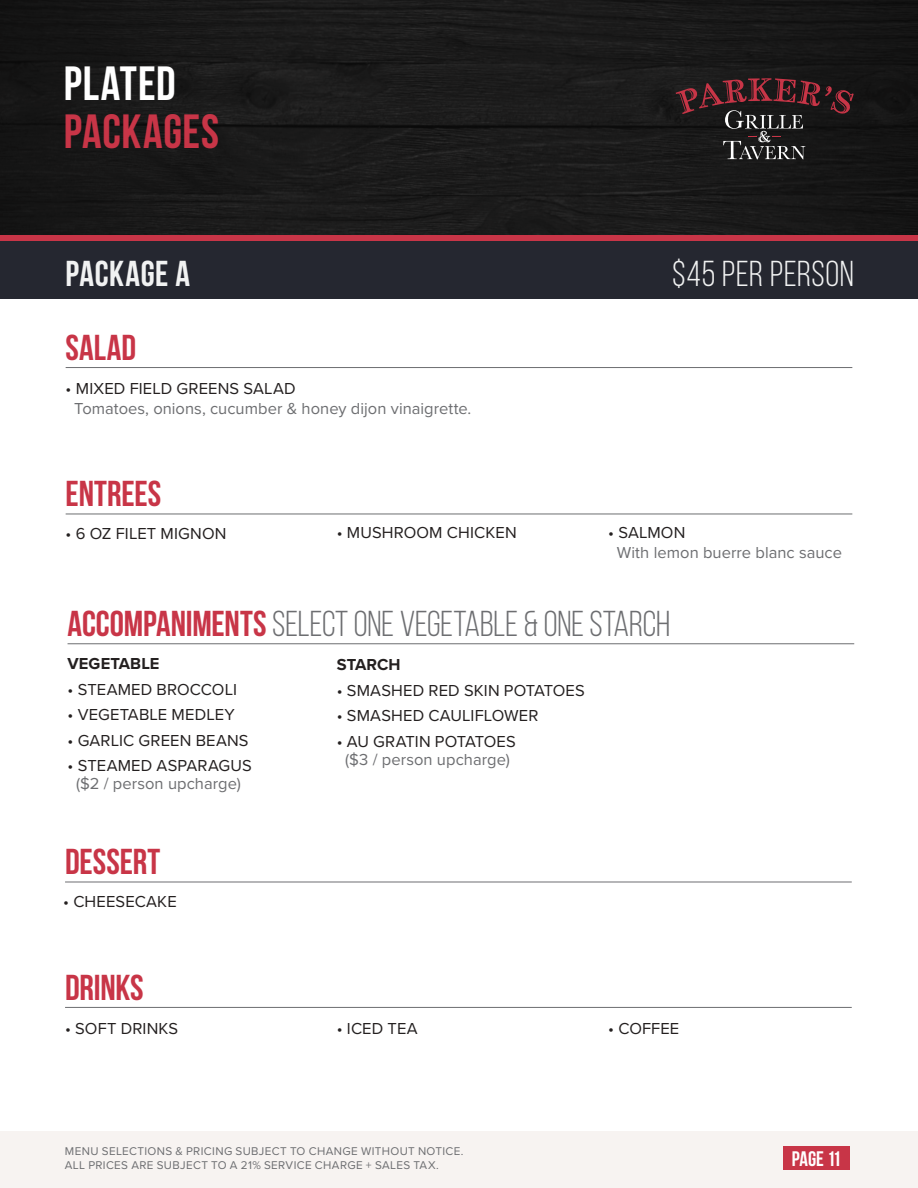
<style>
.page{position:relative;width:918px;height:1188px;background:#fff}
.page>*{position:absolute;margin:0;border:0;box-sizing:border-box;transform-origin:0 0}
.t1{font:700 48px "Bebas Neue";letter-spacing:.015em;color:#c83547}
.t2{font:700 48px "Bebas Neue";letter-spacing:.02em;color:#fff}
.t3{font:36px "Bebas Neue";letter-spacing:-.005em;color:#6d6e71}
.t4{font:700 36px "Bebas Neue";color:#c83547}
.t5{font:36px "Bebas Neue";letter-spacing:.015em;color:#f1f2f2}
.t6{font:700 36px "Bebas Neue";letter-spacing:.015em;color:#f1f2f2}
.t7{font:700 21px "Bebas Neue";letter-spacing:-.01em;color:#fff}
.t8{font:16.5px "Proxima Nova";letter-spacing:.005em;color:#242020}
.t9{font:16.5px "Proxima Nova";letter-spacing:.005em;color:#6d6e71}
.t10{font:700 16.5px "Proxima Nova";letter-spacing:.005em;color:#242020}
.t11{font:11.7px/14.4px "Proxima Nova";letter-spacing:.03em;color:#6d6e71}
.s1{font-weight:700;color:#c83547}
</style>
<div class="page">
<div style="left:0;top:0;width:918px;height:240px;background:#191919"></div>
<hr style="left:68px;top:643px;width:786px;height:1px;background:#6d6e71">
<hr style="left:66px;top:367px;width:786px;height:1px;background:#6d6e71">
<hr style="left:66px;top:514px;width:786px;height:1px;background:#6d6e71">
<hr style="left:65px;top:882px;width:787px;height:1px;background:#6d6e71">
<hr style="left:65px;top:1007px;width:787px;height:1px;background:#6d6e71">
<svg style="left:676px;top:78px;width:178px;height:81px"></svg>
<div style="left:0;top:241px;width:918px;height:58px;background:#252730"></div>
<div style="left:0;top:235px;width:918px;height:6px;background:#c83547"></div>
<div style="left:0;top:1132px;width:918px;height:56px;background:#f7f3f1"></div>
<div style="left:783px;top:1147px;width:66px;height:23px;background:#c83547"></div>
<h1 class="t2" style="left:64px;top:57px;width:114px">PLATED</h1>
<h1 class="t1" style="left:64px;top:105px;width:157px">PACKAGES</h1>
<h2 class="t6" style="left:66px;top:254px;width:126px">PACKAGE A</h2>
<h2 class="t5" style="left:672px;top:254px;width:183px">$45 PER PERSON</h2>
<h2 class="t4" style="left:66px;top:328px;width:72px">SALAD</h2>
<p class="t8" style="left:66px;top:376px;width:232px">• MIXED FIELD GREENS SALAD</p>
<p class="t9" style="left:74px;top:396px;width:399px">Tomatoes, onions, cucumber &amp; honey dijon vinaigrette.</p>
<h2 class="t4" style="left:66px;top:474px;width:97px">ENTREES</h2>
<p class="t8" style="left:66px;top:522px;width:162px">• 6 OZ FILET MIGNON</p>
<p class="t8" style="left:337px;top:521px;width:181px">• MUSHROOM CHICKEN</p>
<p class="t8" style="left:608px;top:521px;width:79px">• SALMON</p>
<p class="t9" style="left:617px;top:540px;width:227px">With lemon buerre blanc sauce</p>
<h2 class="t3" style="left:68px;top:605px;width:604px"><span class="s1">ACCOMPANIMENTS</span> SELECT ONE VEGETABLE &amp; ONE STARCH</h2>
<p class="t10" style="left:68px;top:651px;width:93px">VEGETABLE</p>
<p class="t8" style="left:68px;top:677px;width:171px">• STEAMED BROCCOLI</p>
<p class="t8" style="left:68px;top:702px;width:169px">• VEGETABLE MEDLEY</p>
<p class="t8" style="left:68px;top:728px;width:183px">• GARLIC GREEN BEANS</p>
<p class="t8" style="left:68px;top:753px;width:186px">• STEAMED ASPARAGUS</p>
<p class="t9" style="left:76px;top:771px;width:166px">($2 / person upcharge)</p>
<p class="t10" style="left:337px;top:652px;width:65px">STARCH</p>
<p class="t8" style="left:337px;top:678px;width:249px">• SMASHED RED SKIN POTATOES</p>
<p class="t8" style="left:337px;top:703px;width:203px">• SMASHED CAULIFLOWER</p>
<p class="t8" style="left:337px;top:729px;width:180px">• AU GRATIN POTATOES</p>
<p class="t9" style="left:345px;top:747px;width:166px">($3 / person upcharge)</p>
<h2 class="t4" style="left:65px;top:842px;width:97px">DESSERT</h2>
<p class="t8" style="left:63px;top:889px;width:115px">• CHEESECAKE</p>
<h2 class="t4" style="left:65px;top:968px;width:80px">DRINKS</h2>
<p class="t8" style="left:65px;top:1016px;width:115px">• SOFT DRINKS</p>
<p class="t8" style="left:337px;top:1016px;width:82px">• ICED TEA</p>
<p class="t8" style="left:608px;top:1016px;width:73px">• COFFEE</p>
<p class="t11" style="left:65px;top:1143px;width:400px">MENU SELECTIONS &amp; PRICING SUBJECT TO CHANGE WITHOUT NOTICE.<br>ALL PRICES ARE SUBJECT TO A 21% SERVICE CHARGE + SALES TAX.</p>
<p class="t7" style="left:792px;top:1147px;width:51px">PAGE 11</p>
</div>
